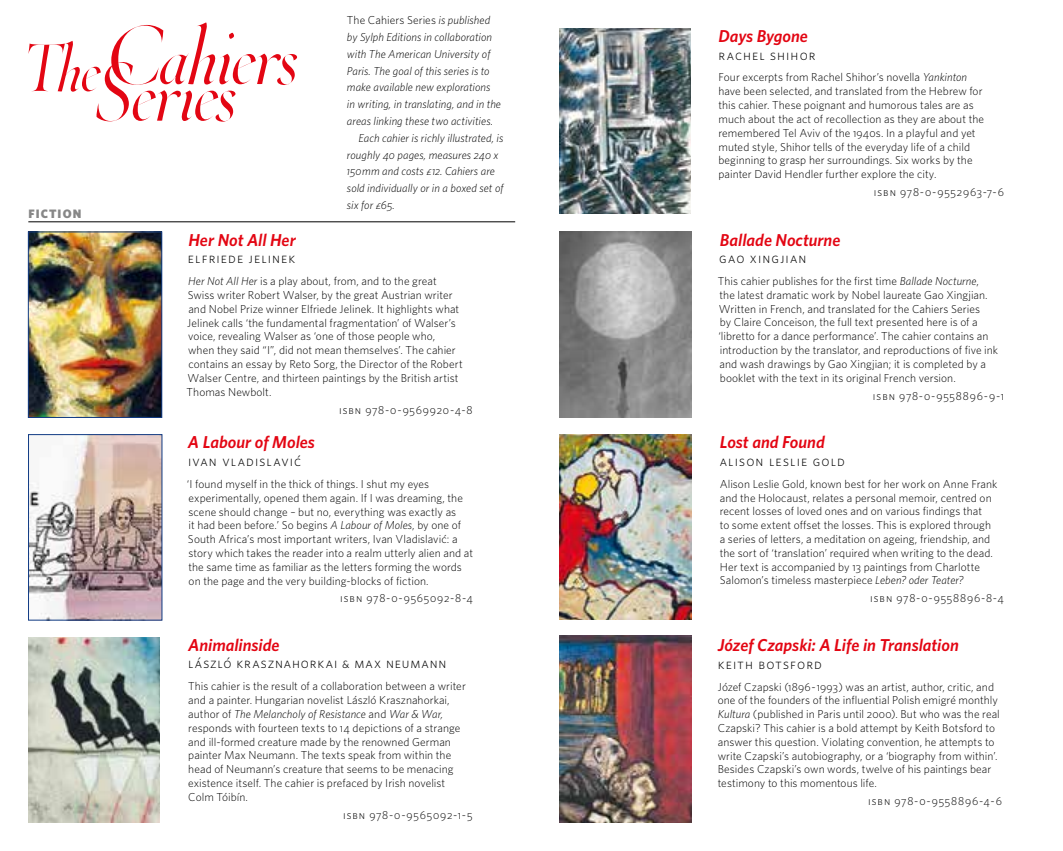
<style>
.page{position:relative;width:1063px;height:851px;background:#fff}
.page>*{position:absolute;margin:0;border:0;box-sizing:border-box;transform-origin:0 0}
.t1{font:italic 600 17.25px "Whitney";color:#e30613}
.t2{font:300 14.38px "Whitney";letter-spacing:.075em;color:#000}
.t3{font:900 12.25px "Whitney";letter-spacing:.09em;color:#878787}
.t4{font:300 11.5px/13.8px "Whitney";letter-spacing:.005em;color:#000}
.t5{font:italic 300 11.5px "Whitney";color:#000}
.t6{font:300 11.5px "Whitney";letter-spacing:.07em;color:#000}
.t7{font:300 11.5px "Whitney";letter-spacing:.075em;color:#000}
.s1{font-style:italic}
</style>
<div class="page">
<svg style="left:28px;top:22px;width:269px;height:100px"></svg>
<img style="left:560px;top:28px;width:131px;height:186px">
<img style="left:30px;top:436px;width:130px;height:182px">
<div style="left:28px;top:434px;width:134px;height:186px;border:1px solid #113b84"></div>
<img style="left:28px;top:637px;width:132px;height:185px">
<img style="left:30px;top:234px;width:130px;height:181px">
<div style="left:28px;top:232px;width:134px;height:185px;border:1px solid #113b84"></div>
<img style="left:560px;top:232px;width:131px;height:185px">
<img style="left:560px;top:434px;width:131px;height:186px">
<img style="left:560px;top:635px;width:131px;height:187px">
<hr style="left:28px;top:221px;width:487px;height:1px;background:#000">
<p class="t3" style="left:28px;top:205px;width:55px">FICTION</p>
<p class="t4" style="left:347px;top:13px;width:145px">The Cahiers Series <span class="s1">is published</span></p>
<p class="t5" style="left:347px;top:29px;width:147px">by Sylph Editions in collaboration</p>
<p class="t5" style="left:347px;top:46px;width:145px">with The American University of</p>
<p class="t5" style="left:347px;top:63px;width:144px">Paris. The goal of this series is to</p>
<p class="t5" style="left:347px;top:80px;width:145px">make available new explorations</p>
<p class="t5" style="left:347px;top:96px;width:156px">in writing, in translating, and in the</p>
<p class="t5" style="left:347px;top:113px;width:148px">areas linking these two activities.</p>
<p class="t5" style="left:358px;top:130px;width:146px">Each cahier is richly illustrated, is</p>
<p class="t5" style="left:347px;top:147px;width:153px">roughly 40 pages, measures 240 x</p>
<p class="t5" style="left:347px;top:164px;width:149px">150 mm and costs £12. Cahiers are</p>
<p class="t5" style="left:347px;top:180px;width:158px">sold individually or in a boxed set of</p>
<p class="t5" style="left:347px;top:197px;width:49px">six for £65.</p>
<h1 class="t1" style="left:188px;top:228px;width:109px">Her Not All Her</h1>
<p class="t2" style="left:188px;top:248px;width:109px">Elfriede Jelinek</p>
<p class="t4" style="left:187px;top:274px;width:278px"><span class="s1">Her Not All Her</span> is a play about, from, and to the great Swiss writer Robert Walser, by the great Austrian writer and Nobel Prize winner Elfriede Jelinek. It highlights what Jelinek calls ‘the fundamental fragmentation’ of Walser’s voice, revealing Walser as ‘one of those people who, when they said “I”, did not mean themselves’. The cahier contains an essay by Reto Sorg, the Director of the Robert Walser Centre, and thirteen paintings by the British artist Thomas Newbolt.</p>
<p class="t6" style="left:339px;top:402px;width:135px">isbn 978-0-9569920-4-8</p>
<h1 class="t1" style="left:188px;top:431px;width:128px">A Labour of Moles</h1>
<p class="t2" style="left:188px;top:451px;width:114px">ivan vladislavić</p>
<p class="t4" style="left:187px;top:476px;width:288px">‘I found myself in the thick of things. I shut my eyes experimentally, opened them again. If I was dreaming, the scene should change – but no, everything was exactly as<br>it had been before.’ So begins <span class="s1">A Labour of Moles</span>, by one of South Africa’s most important writers, Ivan Vladislavić: a story which takes the reader into a realm utterly alien and at the same time as familiar as the letters forming the words on the page and the very building-blocks of fiction.</p>
<p class="t6" style="left:340px;top:590px;width:134px">isbn 978-0-9565092-8-4</p>
<h1 class="t1" style="left:188px;top:633px;width:93px">Animalinside</h1>
<p class="t2" style="left:188px;top:653px;width:260px">László Krasznahorkai &amp; Max Neumann</p>
<p class="t4" style="left:188px;top:679px;width:279px">This cahier is the result of a collaboration between a writer and a painter. Hungarian novelist László Krasznahorkai, author of <span class="s1">The Melancholy of Resistance</span> and <span class="s1">War &amp; War, </span>responds with fourteen texts to 14 depictions of a strange and ill-formed creature made by the renowned German painter Max Neumann. The texts speak from within the head of Neumann’s creature that seems to be menacing existence itself. The cahier is prefaced by Irish novelist Colm Tóibín.</p>
<p class="t6" style="left:343px;top:806px;width:131px">isbn 978-0-9565092-1-5</p>
<h1 class="t1" style="left:718px;top:24px;width:91px">Days Bygone</h1>
<p class="t2" style="left:718px;top:45px;width:99px">Rachel Shihor</p>
<p class="t4" style="left:718px;top:70px;width:267px">Four excerpts from Rachel Shihor’s novella <span class="s1">Yankinton </span>have been selected, and translated from the Hebrew for this cahier. These poignant and humorous tales are as much about the act of recollection as they are about the remembered Tel Aviv of the 1940s. In a playful and yet muted style, Shihor tells of the everyday life of a child beginning to grasp her surroundings. Six works by the painter David Hendler further explore the city.</p>
<p class="t6" style="left:874px;top:184px;width:132px">isbn 978-0-9552963-7-6</p>
<h1 class="t1" style="left:720px;top:228px;width:122px">Ballade Nocturne</h1>
<p class="t2" style="left:719px;top:248px;width:89px">Gao Xingjian</p>
<p class="t4" style="left:718px;top:274px;width:282px">This cahier publishes for the first time <span class="s1">Ballade Nocturne</span>,<br>the latest dramatic work by Nobel laureate Gao Xingjian.<br>Written in French, and translated for the Cahiers Series<br>by Claire Conceison, the full text presented here is of a ‘libretto for a dance performance’. The cahier contains an introduction by the translator, and reproductions of five ink and wash drawings by Gao Xingjian; it is completed by a booklet with the text in its original French version.</p>
<p class="t7" style="left:873px;top:388px;width:133px">isbn 978-0-9558896-9-1</p>
<h1 class="t1" style="left:720px;top:430px;width:107px">Lost and Found</h1>
<p class="t2" style="left:720px;top:451px;width:127px">Alison Leslie Gold</p>
<p class="t4" style="left:720px;top:476px;width:279px">Alison Leslie Gold, known best for her work on Anne Frank and the Holocaust, relates a personal memoir, centred on recent losses of loved ones and on various findings that<br>to some extent offset the losses. This is explored through a series of letters, a meditation on ageing, friendship, and the sort of ‘translation’ required when writing to the dead.<br>Her text is accompanied by 13 paintings from Charlotte Salomon’s timeless masterpiece <span class="s1">Leben? oder Teater?</span></p>
<p class="t7" style="left:870px;top:590px;width:135px">isbn 978-0-9558896-8-4</p>
<h1 class="t1" style="left:718px;top:633px;width:243px">Józef Czapski: A Life in Translation</h1>
<p class="t2" style="left:718px;top:653px;width:106px">Keith Botsford</p>
<p class="t4" style="left:718px;top:679px;width:284px">Józef Czapski (1896 - 1993) was an artist, author, critic, and one of the founders of the influential Polish emigré monthly <span class="s1">Kultura</span> (published in Paris until 2000). But who was the real Czapski? This cahier is a bold attempt by Keith Botsford to answer this question. Violating convention, he attempts to write Czapski’s autobiography, or a ‘biography from within’.<br>Besides Czapski’s own words, twelve of his paintings bear testimony to this momentous life.</p>
<p class="t7" style="left:868px;top:793px;width:135px">isbn 978-0-9558896-4-6</p>
</div>
